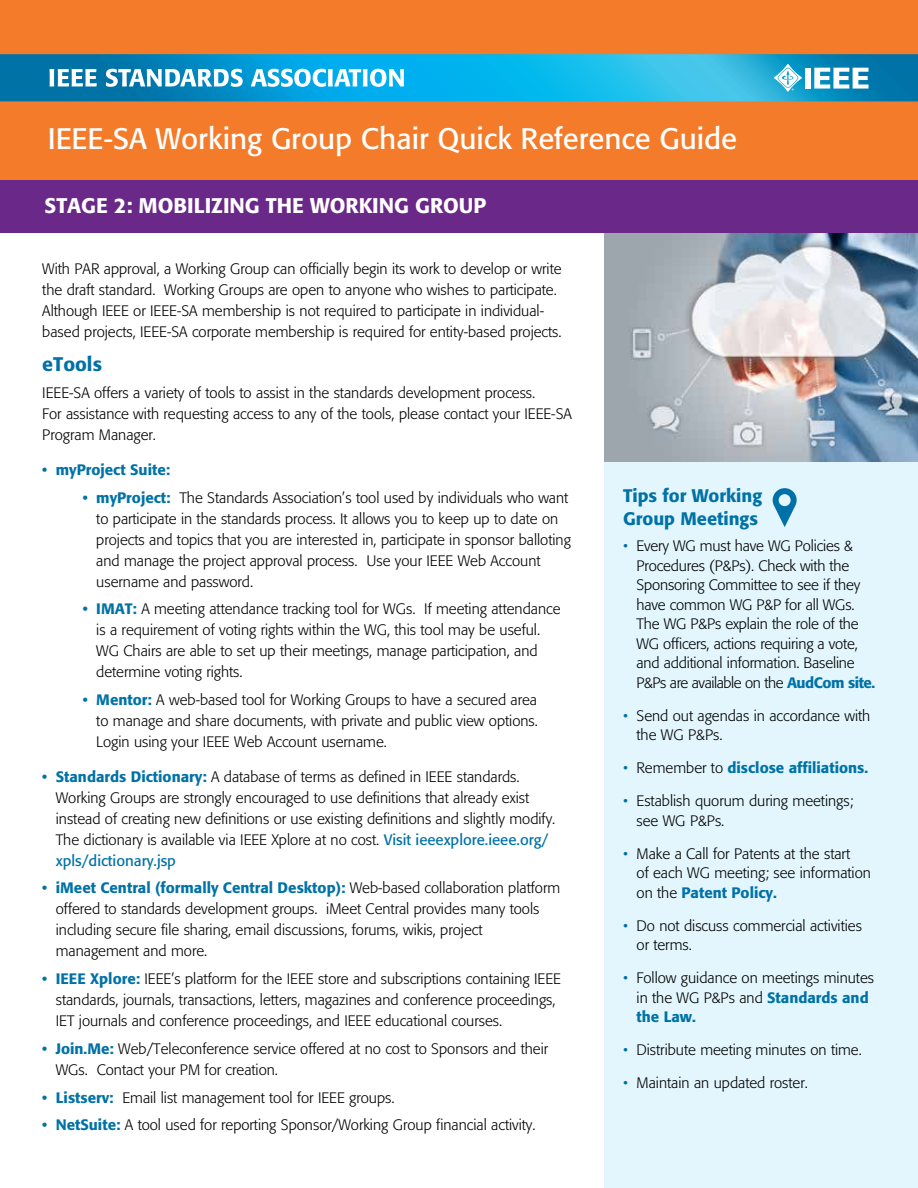
<style>
.page{position:relative;width:918px;height:1188px;background:#fff}
.page>*{position:absolute;margin:0;border:0;box-sizing:border-box;transform-origin:0 0}
.t1{font:29.4px "Formata";color:#fff}
.t2{font:500 21px "Formata";color:#fff}
.t3{font:500 19.5px "Formata";color:#0071a6}
.t4{font:500 18px/22.5px "Formata";color:#0072a6}
.t5{font:300 15px/21px "Formata";color:#000}
.t6{font:500 15px "Formata";color:#0072a6}
.s1{font-weight:500;color:#0072a6}
.s2{font-weight:400;color:#0072a6}
.s3{color:#0071a6}
.s4{font-weight:300;color:#0071a6}
.s5{font-weight:300;color:#000}
</style>
<div class="page">
<div style="left:605px;top:212px;width:313px;height:976px;background:#e3f6fd"></div>
<svg style="left:773px;top:488px;width:24px;height:39px"></svg>
<img style="left:605px;top:233px;width:313px;height:229px">
<div style="left:0;top:0;width:918px;height:180px;background:#f47b29"></div>
<svg style="left:0;top:54px;width:918px;height:47px"></svg>
<div style="left:1px;top:180px;width:917px;height:53px;background:#6a2889"></div>
<h1 class="t1" style="left:48px;top:121px;width:691px">IEEE-SA Working Group Chair Quick Reference Guide</h1>
<h2 class="t2" style="left:45px;top:192px;width:443px">STAGE 2: MOBILIZING THE WORKING GROUP</h2>
<p class="t5" style="left:42px;top:258px;width:521px">With PAR approval, a Working Group can officially begin its work to develop or write the draft standard. Working Groups are open to anyone who wishes to participate.<br>Although IEEE or IEEE-SA membership is not required to participate in individual&shy;based projects, IEEE-SA corporate membership is required for entity-based projects.</p>
<h3 class="t3" style="left:42px;top:352px;width:61px">eTools</h3>
<p class="t5" style="left:42px;top:383px;width:531px">IEEE-SA offers a variety of tools to assist in the standards development process.<br>For assistance with requesting access to any of the tools, please contact your IEEE-SA<br>Program Manager.</p>
<p class="t6" style="left:42px;top:460px;width:129px">• myProject Suite:</p>
<p class="t5" style="left:96px;top:487px;width:476px;text-indent:-14px"><span class="s1">• myProject:</span> The Standards Association’s tool used by individuals who want to participate in the standards process. It allows you to keep up to date on projects and topics that you are interested in, participate in sponsor balloting and manage the project approval process. Use your IEEE Web Account username and password.</p>
<p class="t5" style="left:96px;top:599px;width:466px;text-indent:-13px"><span class="s1">• IMAT:</span> A meeting attendance tracking tool for WGs. If meeting attendance is a requirement of voting rights within the WG, this tool may be useful.<br>WG Chairs are able to set up their meetings, manage participation, and determine voting rights.</p>
<p class="t5" style="left:96px;top:689px;width:443px;text-align:justify;text-indent:-13px"><span class="s1">• Mentor:</span> A web-based tool for Working Groups to have a secured area to manage and share documents, with private and public view options.<br>Login using your IEEE Web Account username.</p>
<p class="t5" style="left:56px;top:766px;width:501px;text-indent:-13px"><span class="s1">• Standards Dictionary:</span> A database of terms as defined in IEEE standards.<br>Working Groups are strongly encouraged to use definitions that already exist instead of creating new definitions or use existing definitions and slightly modify.<br>The dictionary is available via IEEE Xplore at no cost. <span class="s2">Visit ieeexplore.ieee.org/ xpls/dictionary.jsp</span></p>
<p class="t5" style="left:56px;top:878px;width:506px;text-indent:-14px"><span class="s1">• iMeet Central (formally Central Desktop):</span> Web-based collaboration platform offered to standards development groups. iMeet Central provides many tools including secure file sharing, email discussions, forums, wikis, project management and more.</p>
<p class="t5" style="left:56px;top:968px;width:507px;text-indent:-14px"><span class="s1">• IEEE Xplore:</span> IEEE’s platform for the IEEE store and subscriptions containing IEEE standards, journals, transactions, letters, magazines and conference proceedings,<br>IET journals and conference proceedings, and IEEE educational courses.</p>
<p class="t5" style="left:56px;top:1038px;width:494px;text-indent:-14px"><span class="s1">• Join.Me:</span> Web/Teleconference service offered at no cost to Sponsors and their<br>WGs. Contact your PM for creation.</p>
<p class="t5" style="left:42px;top:1087px;width:354px"><span class="s1">• Listserv:</span> Email list management tool for IEEE groups.</p>
<p class="t5" style="left:42px;top:1115px;width:495px"><span class="s1">• NetSuite:</span> A tool used for reporting Sponsor/Working Group financial activity.</p>
<p class="t4" style="left:623px;top:485px;width:141px">Tips for Working<br>Group Meetings</p>
<p class="t5" style="left:637px;top:536px;width:240px;line-height:19.5px;text-indent:-14px"><span class="s3">•</span> Every WG must have WG Policies &amp; Procedures (P&amp;Ps). Check with the Sponsoring Committee to see if they have common WG P&amp;P for all WGs.<br>The WG P&amp;Ps explain the role of the WG officers, actions requiring a vote, and additional information. Baseline P&amp;Ps are available on the <span class="s1">AudCom site.</span></p>
<p class="t5" style="left:637px;top:706px;width:235px;line-height:19.5px;text-indent:-14px"><span class="s3">•</span> Send out agendas in accordance with the WG P&amp;Ps.</p>
<p class="t6" style="left:623px;top:759px;width:247px"><span class="s4">•</span> <span class="s5">Remember to</span> disclose affiliations.</p>
<p class="t5" style="left:637px;top:791px;width:218px;line-height:19.5px;text-indent:-14px"><span class="s3">•</span> Establish quorum during meetings; see WG P&amp;Ps.</p>
<p class="t5" style="left:637px;top:844px;width:236px;line-height:19.5px;text-indent:-14px"><span class="s3">•</span> Make a Call for Patents at the start<br>of each WG meeting; see information on the <span class="s1">Patent Policy.</span></p>
<p class="t5" style="left:637px;top:916px;width:227px;line-height:19.5px;text-indent:-14px"><span class="s3">•</span> Do not discuss commercial activities or terms.</p>
<p class="t5" style="left:637px;top:968px;width:239px;line-height:19.5px;text-indent:-14px"><span class="s3">•</span> Follow guidance on meetings minutes in the WG P&amp;Ps and <span class="s1">Standards and the Law.</span></p>
<p class="t5" style="left:623px;top:1040px;width:240px"><span class="s3">•</span> Distribute meeting minutes on time.</p>
<p class="t5" style="left:623px;top:1073px;width:186px"><span class="s3">•</span> Maintain an updated roster.</p>
</div>
